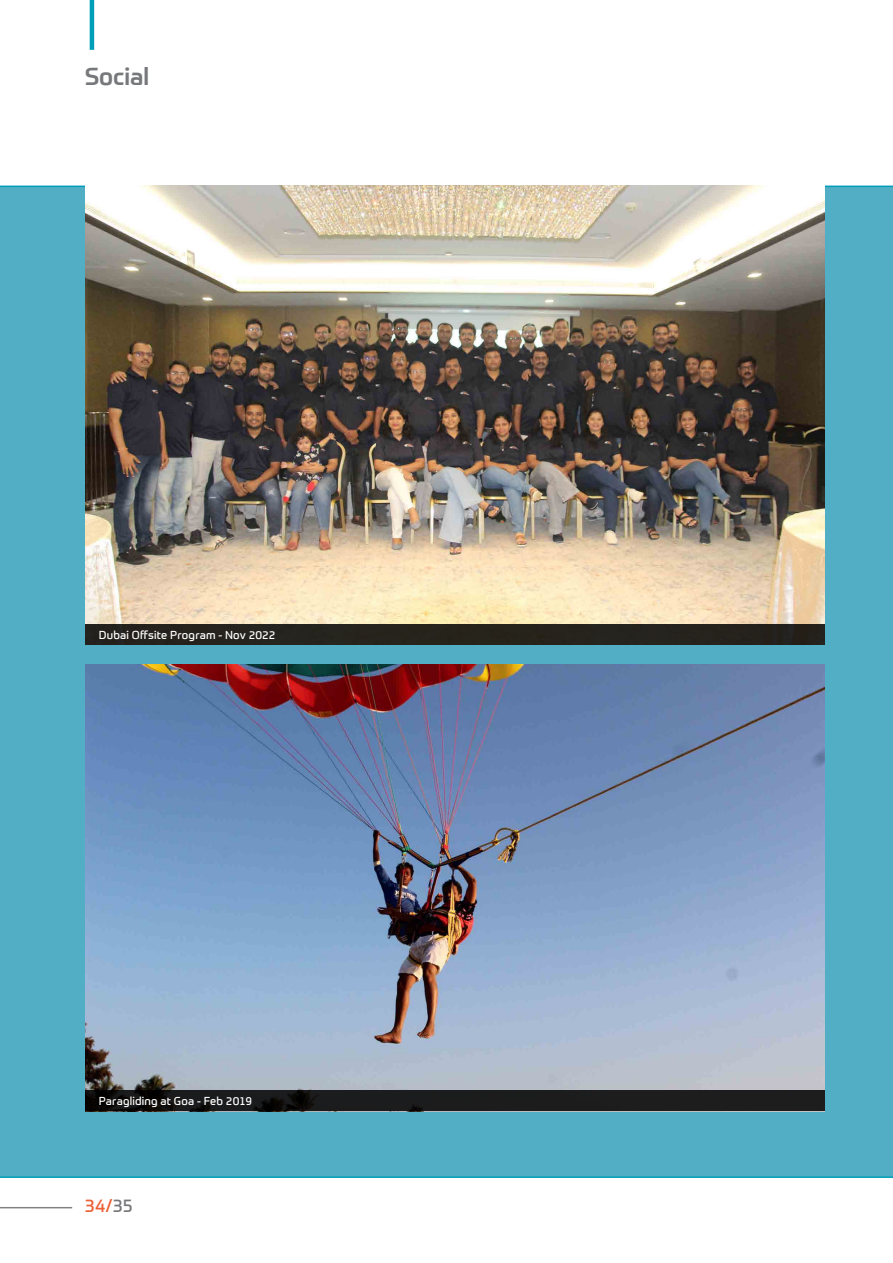
<style>
.page{position:relative;width:893px;height:1263px;background:#fff}
.page>*{position:absolute;margin:0;border:0;box-sizing:border-box;transform-origin:0 0}
.t1{font:500 24px "Prometo";color:#77787b}
.t2{font:18px "Prometo";color:#ec6137}
.t3{font:11.25px "Prometo";letter-spacing:.02em;color:#fff}
.s1{color:#77787b}
</style>
<div class="page">
<div style="left:0;top:186px;width:893px;height:992px;background:#51aec5"></div>
<hr style="left:90px;top:0;width:4px;height:50px;background:#009fb9">
<img style="left:85px;top:186px;width:740px;height:438px">
<img style="left:85px;top:664px;width:740px;height:426px">
<div style="left:85px;top:624px;width:740px;height:21px;background:#26231d"></div>
<svg style="left:85px;top:1090px;width:740px;height:21px;background:#181819"></svg>
<hr style="left:0;top:1207px;width:72px;height:1px;background:#808285">
<h1 class="t1" style="left:85px;top:62px;width:66px">Social</h1>
<p class="t3" style="left:99px;top:628px;width:178px">Dubai Offsite Program - Nov 2022</p>
<p class="t3" style="left:99px;top:1094px;width:155px">Paragliding at Goa - Feb 2019</p>
<h2 class="t2" style="left:84px;top:1194px;width:50px">34/<span class="s1">35</span></h2>
</div>
